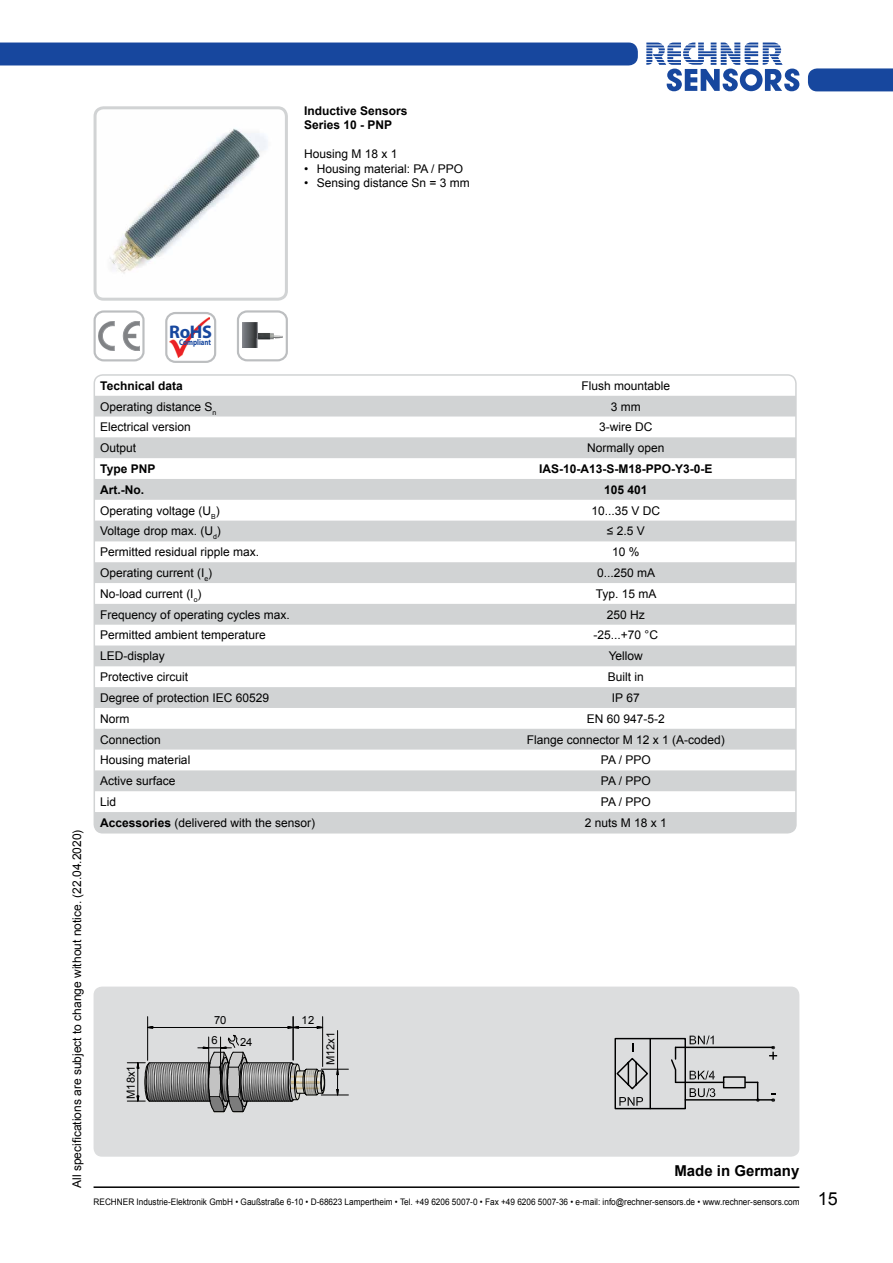
<style>
.page{position:relative;width:893px;height:1263px;background:#fff}
.page>*{position:absolute;margin:0;border:0;box-sizing:border-box;transform-origin:0 0}
.t1{font:700 18.3px "Myriad Pro";color:#17479e}
.t2{font:700 15px "Arial";color:#000}
.t3{font:12px "Arial";color:#000}
.t4{font:700 12px/14.4px "Arial";color:#000}
.t5{font:12px "Arial";letter-spacing:.28em;color:#000}
.t6{font:11.25px "Arial";letter-spacing:-.01em;color:#000}
.t7{font:9px "Arial";color:#000;scale:.91 1}
.t8{font:700 8.4px "Myriad Pro";color:#17479e;scale:.82 1}
.s1{font-weight:700}
.s2{font-size:18px}
</style>
<div class="page">
<svg style="left:646px;top:43px;width:153px;height:48px"></svg>
<div style="left:808px;top:68px;width:85px;height:23px;background:#17479e"></div>
<hr style="left:94px;top:1186px;width:705px;height:2px;background:#000">
<div style="left:0;top:43px;width:638px;height:22px;background:#17479e"></div>
<div style="left:94px;top:986px;width:705px;height:171px;background:#dcddde;border-radius:9px"></div>
<svg style="left:614px;top:1035px;width:164px;height:75px"></svg>
<div style="left:94px;top:310px;width:51px;height:51px;border:2px solid #bcbec0;border-radius:9px"></div>
<svg style="left:98px;top:321px;width:42px;height:30px"></svg>
<div style="left:165px;top:312px;width:51px;height:51px;border:2px solid #bcbec0;border-radius:9px"></div>
<img style="left:170px;top:318px;width:40px;height:39px">
<div style="left:237px;top:310px;width:51px;height:51px;border:2px solid #bcbec0;border-radius:9px"></div>
<img style="left:242px;top:323px;width:41px;height:24px">
<img style="left:126px;top:1029px;width:213px;height:84px">
<hr style="left:244px;top:1101px;width:48px;height:1px;background:#000">
<hr style="left:150px;top:1101px;width:60px;height:1px;background:#000">
<hr style="left:244px;top:1062px;width:48px;height:1px;background:#000">
<hr style="left:150px;top:1062px;width:60px;height:1px;background:#000">
<svg style="left:127px;top:1058px;width:24px;height:47px"></svg>
<svg style="left:198px;top:1034px;width:50px;height:78px"></svg>
<hr style="left:220px;top:1037px;width:1px;height:41px;background:#000">
<hr style="left:208px;top:1037px;width:1px;height:41px;background:#000">
<svg style="left:148px;top:1026px;width:6px;height:3px"></svg>
<hr style="left:153px;top:1027px;width:135px;height:1px;background:#000">
<hr style="left:147px;top:1017px;width:1px;height:43px;background:#000">
<svg style="left:287px;top:1026px;width:37px;height:3px"></svg>
<hr style="left:293px;top:1017px;width:1px;height:43px;background:#000">
<hr style="left:322px;top:1017px;width:1px;height:49px;background:#000">
<svg style="left:288px;top:1062px;width:60px;height:40px"></svg>
<hr style="left:337px;top:1030px;width:1px;height:39px;background:#000">
<img style="left:98px;top:110px;width:186px;height:187px">
<div style="left:94px;top:106px;width:194px;height:195px;border:3px solid #d1d3d4;border-radius:9px"></div>
<svg style="left:94px;top:396px;width:702px;height:437px;fill:#d2d4d5"></svg>
<div style="left:94px;top:374px;width:703px;height:459px;border:2px solid #d1d3d4;border-radius:9px"></div>
<p class="t4" style="left:304px;top:104px;width:105px">Inductive Sensors<br>Series 10 - PNP</p>
<p class="t3" style="left:304px;top:146px;width:95px">Housing M 18 x 1</p>
<p class="t3" style="left:304px;top:161px;width:161px">• Housing material: PA / PPO</p>
<p class="t3" style="left:304px;top:175px;width:167px">• Sensing distance Sn = 3 mm</p>
<h1 class="t1" style="left:169px;top:320px;width:44px">RoHS</h1>
<p class="t8" style="left:179px;top:337px;width:41px">Compliant</p>
<p class="t3" style="left:69px;top:1188px;width:360px;rotate:-90deg">All specifications are subject to change without notice. (22.04.2020)</p>
<p class="t4" style="left:100px;top:379px;width:84px">Technical data</p>
<p class="t3" style="left:581px;top:378px;width:90px">Flush mountable</p>
<p class="t3" style="left:100px;top:398px;width:117px">Operating distance S<sub>n</sub></p>
<p class="t3" style="left:611px;top:398px;width:31px">3 mm</p>
<p class="t3" style="left:100px;top:419px;width:92px">Electrical version</p>
<p class="t3" style="left:599px;top:419px;width:55px">3-wire DC</p>
<p class="t3" style="left:100px;top:440px;width:38px">Output</p>
<p class="t3" style="left:587px;top:440px;width:79px">Normally open</p>
<p class="t4" style="left:100px;top:462px;width:57px">Type PNP</p>
<p class="t4" style="left:539px;top:462px;width:175px">IAS-10-A13-S-M18-PPO-Y3-0-E</p>
<p class="t4" style="left:100px;top:483px;width:45px">Art.-No.</p>
<p class="t4" style="left:604px;top:483px;width:45px">105 401</p>
<p class="t3" style="left:100px;top:502px;width:121px">Operating voltage (U<sub>B</sub>)</p>
<p class="t3" style="left:591px;top:502px;width:70px">10...35 V DC</p>
<p class="t3" style="left:100px;top:523px;width:122px">Voltage drop max. (U<sub>d</sub>)</p>
<p class="t3" style="left:607px;top:523px;width:39px">≤ 2.5 V</p>
<p class="t3" style="left:100px;top:544px;width:160px">Permitted residual ripple max.</p>
<p class="t3" style="left:612px;top:544px;width:29px">10 %</p>
<p class="t3" style="left:100px;top:565px;width:113px">Operating current (I<sub>e</sub>)</p>
<p class="t3" style="left:597px;top:565px;width:60px">0...250 mA</p>
<p class="t3" style="left:100px;top:586px;width:103px">No-load current (I<sub>o</sub>)</p>
<p class="t3" style="left:596px;top:586px;width:62px">Typ. 15 mA</p>
<p class="t3" style="left:100px;top:607px;width:191px">Frequency of operating cycles max.</p>
<p class="t3" style="left:607px;top:607px;width:40px">250 Hz</p>
<p class="t3" style="left:100px;top:627px;width:167px">Permitted ambient temperature</p>
<p class="t3" style="left:594px;top:627px;width:66px">-25...+70 °C</p>
<p class="t3" style="left:100px;top:648px;width:66px">LED-display</p>
<p class="t3" style="left:609px;top:648px;width:36px">Yellow</p>
<p class="t3" style="left:100px;top:669px;width:90px">Protective circuit</p>
<p class="t3" style="left:608px;top:669px;width:38px">Built in</p>
<p class="t3" style="left:100px;top:690px;width:170px">Degree of protection IEC 60529</p>
<p class="t3" style="left:612px;top:690px;width:29px">IP 67</p>
<p class="t3" style="left:100px;top:711px;width:31px">Norm</p>
<p class="t3" style="left:587px;top:711px;width:80px">EN 60 947-5-2</p>
<p class="t3" style="left:100px;top:731px;width:62px">Connection</p>
<p class="t3" style="left:527px;top:731px;width:200px">Flange connector M 12 x 1 (A-coded)</p>
<p class="t3" style="left:100px;top:752px;width:92px">Housing material</p>
<p class="t3" style="left:601px;top:752px;width:51px">PA / PPO</p>
<p class="t3" style="left:100px;top:773px;width:77px">Active surface</p>
<p class="t3" style="left:601px;top:773px;width:51px">PA / PPO</p>
<p class="t3" style="left:100px;top:794px;width:18px">Lid</p>
<p class="t3" style="left:601px;top:794px;width:51px">PA / PPO</p>
<p class="t3" style="left:100px;top:815px;width:216px"><span class="s1">Accessories</span> (delivered with the sensor)</p>
<p class="t5" style="left:585px;top:815px;width:84px">2nutsM18x1</p>
<p class="t6" style="left:123px;top:1099px;width:35px;rotate:-90deg">M18x1</p>
<p class="t6" style="left:214px;top:1013px;width:14px">70</p>
<p class="t6" style="left:302px;top:1013px;width:14px">12</p>
<p class="t6" style="left:211px;top:1033px;width:8px">6</p>
<p class="t6" style="left:240px;top:1035px;width:14px">24</p>
<p class="t6" style="left:323px;top:1065px;width:35px;rotate:-90deg">M12x1</p>
<p class="t2" style="left:674px;top:1161px;width:127px">Made in Germany</p>
<p class="t7" style="left:94px;top:1196px;width:819px">RECHNER Industrie-Elektronik GmbH • Gaußstraße 6-10 • D-68623 Lampertheim • Tel. +49 6206 5007-0 • Fax +49 6206 5007-36 • e-mail: info@rechner-sensors.de • www.rechner-sensors.com <span class="s2">15</span></p>
</div>
